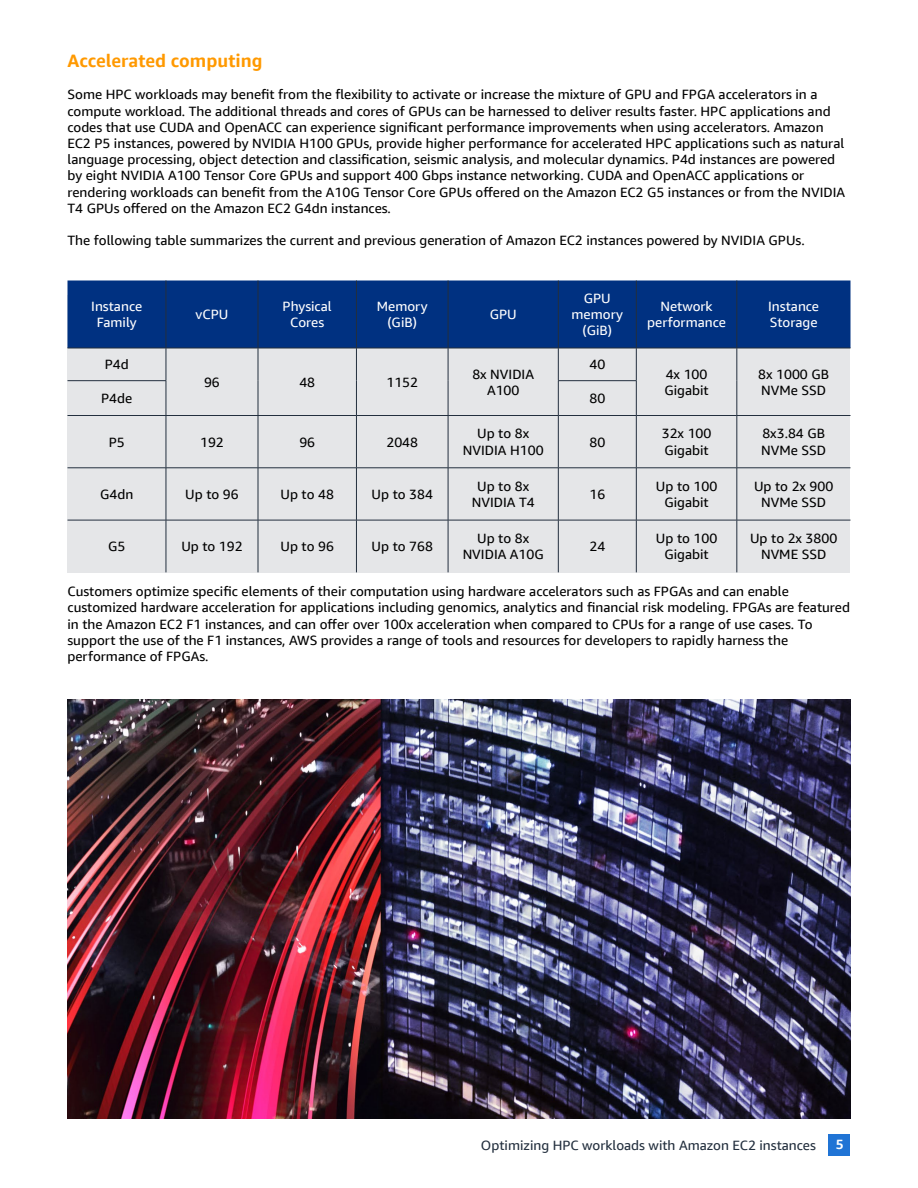
<style>
.page{position:relative;width:918px;height:1188px;background:#fff}
.page>*{position:absolute;margin:0;border:0;box-sizing:border-box;transform-origin:0 0}
.t1{font:700 18px "Amazon Ember Display";color:#f90}
.t2{font:13.5px/16.2px "Amazon Ember Display";color:#000;text-align:center}
.t3{font:13.5px/16.2px "Amazon Ember Display";color:#fff;text-align:center}
.t4{font:13.5px "Amazon Ember Display";color:#232f3e}
.t5{font:700 13.5px "Amazon Ember Display";color:#fff}
</style>
<div class="page">
<div style="left:828px;top:1134px;width:22px;height:22px;background:#2074d5"></div>
<div style="left:68px;top:296px;width:782px;height:277px;background:#e5e6e8"></div>
<div style="left:68px;top:280px;width:782px;height:68px;background:#003181"></div>
<hr style="left:166px;top:280px;width:1px;height:68px;background:#232f3e">
<hr style="left:258px;top:280px;width:1px;height:68px;background:#232f3e">
<hr style="left:356px;top:280px;width:1px;height:68px;background:#232f3e">
<hr style="left:448px;top:280px;width:1px;height:68px;background:#232f3e">
<hr style="left:558px;top:280px;width:1px;height:68px;background:#232f3e">
<hr style="left:636px;top:280px;width:1px;height:68px;background:#232f3e">
<hr style="left:737px;top:280px;width:1px;height:68px;background:#232f3e">
<hr style="left:68px;top:348px;width:98px;height:1px;background:#232f3e">
<hr style="left:166px;top:348px;width:92px;height:1px;background:#232f3e">
<hr style="left:166px;top:348px;width:1px;height:32px;background:#232f3e">
<hr style="left:258px;top:348px;width:98px;height:1px;background:#232f3e">
<hr style="left:258px;top:348px;width:1px;height:33px;background:#232f3e">
<hr style="left:356px;top:348px;width:92px;height:1px;background:#232f3e">
<hr style="left:356px;top:348px;width:1px;height:33px;background:#232f3e">
<hr style="left:448px;top:348px;width:110px;height:1px;background:#232f3e">
<hr style="left:448px;top:348px;width:1px;height:33px;background:#232f3e">
<hr style="left:258px;top:381px;width:1px;height:34px;background:#232f3e">
<hr style="left:356px;top:381px;width:1px;height:34px;background:#232f3e">
<hr style="left:448px;top:381px;width:1px;height:34px;background:#232f3e">
<hr style="left:558px;top:348px;width:78px;height:1px;background:#232f3e">
<hr style="left:558px;top:348px;width:1px;height:32px;background:#232f3e">
<hr style="left:636px;top:348px;width:101px;height:1px;background:#232f3e">
<hr style="left:636px;top:348px;width:1px;height:32px;background:#232f3e">
<hr style="left:737px;top:348px;width:113px;height:1px;background:#232f3e">
<hr style="left:737px;top:348px;width:1px;height:33px;background:#232f3e">
<hr style="left:737px;top:381px;width:1px;height:34px;background:#232f3e">
<hr style="left:68px;top:380px;width:98px;height:1px;background:#232f3e">
<hr style="left:166px;top:381px;width:1px;height:34px;background:#232f3e">
<hr style="left:558px;top:380px;width:79px;height:1px;background:#232f3e">
<hr style="left:558px;top:381px;width:1px;height:34px;background:#232f3e">
<hr style="left:636px;top:381px;width:1px;height:34px;background:#232f3e">
<hr style="left:68px;top:415px;width:98px;height:1px;background:#232f3e">
<hr style="left:166px;top:415px;width:92px;height:1px;background:#232f3e">
<hr style="left:166px;top:416px;width:1px;height:52px;background:#232f3e">
<hr style="left:258px;top:415px;width:98px;height:1px;background:#232f3e">
<hr style="left:258px;top:416px;width:1px;height:52px;background:#232f3e">
<hr style="left:356px;top:415px;width:92px;height:1px;background:#232f3e">
<hr style="left:356px;top:416px;width:1px;height:52px;background:#232f3e">
<hr style="left:448px;top:415px;width:110px;height:1px;background:#232f3e">
<hr style="left:448px;top:416px;width:1px;height:52px;background:#232f3e">
<hr style="left:558px;top:415px;width:78px;height:1px;background:#232f3e">
<hr style="left:558px;top:416px;width:1px;height:52px;background:#232f3e">
<hr style="left:636px;top:415px;width:101px;height:1px;background:#232f3e">
<hr style="left:636px;top:416px;width:1px;height:52px;background:#232f3e">
<hr style="left:737px;top:415px;width:113px;height:1px;background:#232f3e">
<hr style="left:737px;top:416px;width:1px;height:52px;background:#232f3e">
<hr style="left:68px;top:468px;width:98px;height:1px;background:#232f3e">
<hr style="left:166px;top:468px;width:92px;height:1px;background:#232f3e">
<hr style="left:166px;top:468px;width:1px;height:52px;background:#232f3e">
<hr style="left:258px;top:468px;width:98px;height:1px;background:#232f3e">
<hr style="left:258px;top:468px;width:1px;height:52px;background:#232f3e">
<hr style="left:356px;top:468px;width:92px;height:1px;background:#232f3e">
<hr style="left:356px;top:468px;width:1px;height:52px;background:#232f3e">
<hr style="left:448px;top:468px;width:110px;height:1px;background:#232f3e">
<hr style="left:448px;top:468px;width:1px;height:52px;background:#232f3e">
<hr style="left:558px;top:468px;width:78px;height:1px;background:#232f3e">
<hr style="left:558px;top:468px;width:1px;height:52px;background:#232f3e">
<hr style="left:636px;top:468px;width:101px;height:1px;background:#232f3e">
<hr style="left:636px;top:468px;width:1px;height:52px;background:#232f3e">
<hr style="left:737px;top:468px;width:113px;height:1px;background:#232f3e">
<hr style="left:737px;top:468px;width:1px;height:52px;background:#232f3e">
<hr style="left:68px;top:520px;width:98px;height:1px;background:#232f3e">
<hr style="left:166px;top:520px;width:92px;height:1px;background:#232f3e">
<hr style="left:166px;top:520px;width:1px;height:52px;background:#232f3e">
<hr style="left:258px;top:520px;width:98px;height:1px;background:#232f3e">
<hr style="left:258px;top:520px;width:1px;height:52px;background:#232f3e">
<hr style="left:356px;top:520px;width:92px;height:1px;background:#232f3e">
<hr style="left:356px;top:520px;width:1px;height:52px;background:#232f3e">
<hr style="left:448px;top:520px;width:110px;height:1px;background:#232f3e">
<hr style="left:448px;top:520px;width:1px;height:52px;background:#232f3e">
<hr style="left:558px;top:520px;width:78px;height:1px;background:#232f3e">
<hr style="left:558px;top:520px;width:1px;height:52px;background:#232f3e">
<hr style="left:636px;top:520px;width:101px;height:1px;background:#232f3e">
<hr style="left:636px;top:520px;width:1px;height:52px;background:#232f3e">
<hr style="left:737px;top:520px;width:113px;height:1px;background:#232f3e">
<hr style="left:737px;top:520px;width:1px;height:52px;background:#232f3e">
<img style="left:68px;top:699px;width:782px;height:420px">
<h1 class="t1" style="left:68px;top:49px;width:196px">Accelerated computing</h1>
<p class="t2" style="left:67px;top:87px;width:779px;text-align:left">Some HPC workloads may benefit from the flexibility to activate or increase the mixture of GPU and FPGA accelerators in a compute workload. The additional threads and cores of GPUs can be harnessed to deliver results faster. HPC applications and codes that use CUDA and OpenACC can experience significant performance improvements when using accelerators. Amazon EC2 P5 instances, powered by NVIDIA H100 GPUs, provide higher performance for accelerated HPC applications such as natural language processing, object detection and classification, seismic analysis, and molecular dynamics. P4d instances are powered by eight NVIDIA A100 Tensor Core GPUs and support 400 Gbps instance networking. CUDA and OpenACC applications or rendering workloads can benefit from the A10G Tensor Core GPUs offered on the Amazon EC2 G5 instances or from the NVIDIA T4 GPUs offered on the Amazon EC2 G4dn instances.</p>
<p class="t2" style="left:67px;top:232px;width:739px">The following table summarizes the current and previous generation of Amazon EC2 instances powered by NVIDIA GPUs.</p>
<p class="t3" style="left:91px;top:298px;width:52px">Instance<br>Family</p>
<p class="t3" style="left:196px;top:306px;width:34px">vCPU</p>
<p class="t3" style="left:283px;top:298px;width:51px">Physical<br>Cores</p>
<p class="t3" style="left:377px;top:298px;width:52px">Memory (GiB)</p>
<p class="t3" style="left:490px;top:306px;width:28px">GPU</p>
<p class="t3" style="left:572px;top:290px;width:53px">GPU memory (GiB)</p>
<p class="t3" style="left:647px;top:298px;width:80px">Network performance</p>
<p class="t3" style="left:768px;top:298px;width:52px;text-align:left">Instance<br>Storage</p>
<p class="t2" style="left:105px;top:356px;width:25px">P4d</p>
<p class="t2" style="left:589px;top:356px;width:17px">40</p>
<p class="t2" style="left:204px;top:374px;width:17px">96</p>
<p class="t2" style="left:299px;top:374px;width:17px">48</p>
<p class="t2" style="left:386px;top:374px;width:33px">1152</p>
<p class="t2" style="left:472px;top:366px;width:63px">8x NVIDIA<br>A100</p>
<p class="t2" style="left:664px;top:366px;width:46px;text-align:left">4x 100<br>Gigabit</p>
<p class="t2" style="left:758px;top:366px;width:72px;text-align:left">8x 1000 GB<br>NVMe SSD</p>
<p class="t2" style="left:101px;top:390px;width:33px">P4de</p>
<p class="t2" style="left:589px;top:390px;width:17px">80</p>
<p class="t2" style="left:109px;top:434px;width:18px">P5</p>
<p class="t2" style="left:200px;top:434px;width:25px">192</p>
<p class="t2" style="left:299px;top:434px;width:17px">96</p>
<p class="t2" style="left:386px;top:434px;width:33px">2048</p>
<p class="t2" style="left:463px;top:426px;width:82px">Up to 8x<br>NVIDIA H100</p>
<p class="t2" style="left:589px;top:434px;width:17px">80</p>
<p class="t2" style="left:662px;top:426px;width:51px;text-align:left">32x 100<br>Gigabit</p>
<p class="t2" style="left:761px;top:426px;width:66px;text-align:left">8x3.84 GB<br>NVMe SSD</p>
<p class="t2" style="left:100px;top:486px;width:35px">G4dn</p>
<p class="t2" style="left:185px;top:486px;width:55px">Up to 96</p>
<p class="t2" style="left:281px;top:486px;width:55px">Up to 48</p>
<p class="t2" style="left:372px;top:486px;width:63px">Up to 384</p>
<p class="t2" style="left:472px;top:478px;width:64px">Up to 8x<br>NVIDIA T4</p>
<p class="t2" style="left:589px;top:486px;width:17px">16</p>
<p class="t2" style="left:656px;top:478px;width:63px">Up to 100<br>Gigabit</p>
<p class="t2" style="left:754px;top:478px;width:81px">Up to 2x 900<br>NVMe SSD</p>
<p class="t2" style="left:108px;top:538px;width:19px">G5</p>
<p class="t2" style="left:181px;top:538px;width:63px">Up to 192</p>
<p class="t2" style="left:281px;top:538px;width:55px">Up to 96</p>
<p class="t2" style="left:372px;top:538px;width:63px">Up to 768</p>
<p class="t2" style="left:463px;top:530px;width:83px">Up to 8x<br>NVIDIA A10G</p>
<p class="t2" style="left:589px;top:538px;width:17px">24</p>
<p class="t2" style="left:656px;top:530px;width:63px">Up to 100<br>Gigabit</p>
<p class="t2" style="left:750px;top:530px;width:89px">Up to 2x 3800<br>NVME SSD</p>
<p class="t2" style="left:67px;top:583px;width:784px;text-align:left">Customers optimize specific elements of their computation using hardware accelerators such as FPGAs and can enable customized hardware acceleration for applications including genomics, analytics and financial risk modeling. FPGAs are featured in the Amazon EC2 F1 instances, and can offer over 100x acceleration when compared to CPUs for a range of use cases. To support the use of the F1 instances, AWS provides a range of tools and resources for developers to rapidly harness the performance of FPGAs.</p>
<p class="t4" style="left:481px;top:1137px;width:336px">Optimizing HPC workloads with Amazon EC2 instances</p>
<p class="t5" style="left:836px;top:1136px;width:9px">5</p>
</div>
